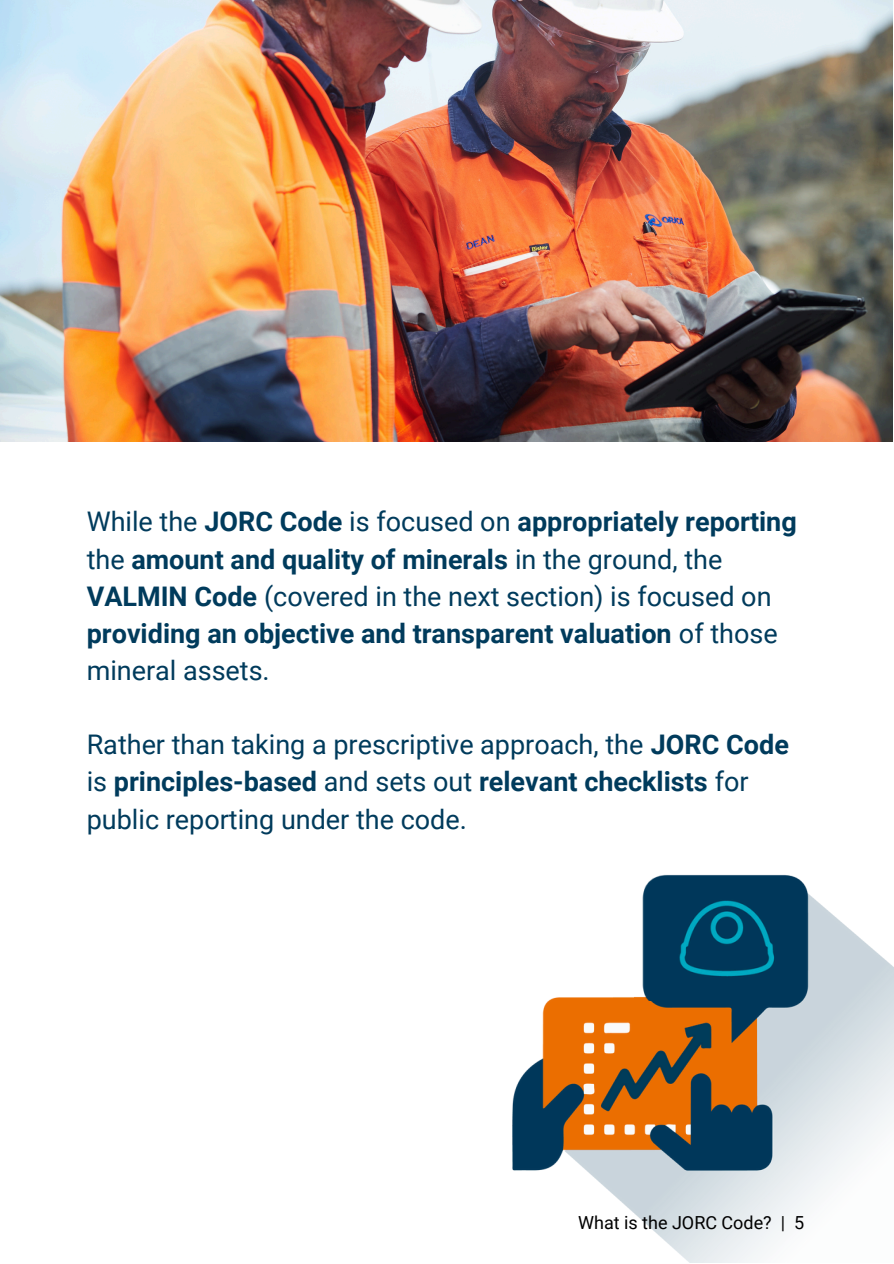
<style>
.page{position:relative;width:894px;height:1264px;background:#fff}
.page>*{position:absolute;margin:0;border:0;box-sizing:border-box;transform-origin:0 0}
.t1{font:700 27px/37.2px "Roboto";color:#003b5c}
.t2{font:27px/37.2px "Roboto";color:#003b5c}
.t3{font:18px "Roboto";color:#000}
.s1{font-weight:400}
.s2{font-weight:700}
</style>
<div class="page">
<img style="left:0;top:0;width:892px;height:441px">
<img style="left:512px;top:881px;width:381px;height:381px">
<img style="left:634px;top:874px;width:167px;height:126px">
<h1 class="t1" style="left:87px;top:503px;width:711px"><span class="s1">While the</span> JORC Code <span class="s1">is focused on</span> appropriately reporting <span class="s1">the</span> amount and quality of minerals <span class="s1">in the ground, the </span>VALMIN Code <span class="s1">(covered in the next section) is focused on </span>providing an objective and transparent valuation <span class="s1">of those mineral assets.</span></h1>
<h1 class="t2" style="left:87px;top:726px;width:703px">Rather than taking a prescriptive approach, the <span class="s2">JORC Code </span>is <span class="s2">principles-based</span> and sets out <span class="s2">relevant checklists</span> for public reporting under the code.</h1>
<p class="t3" style="left:578px;top:1212px;width:227px">What is the JORC Code? | 5</p>
</div>
